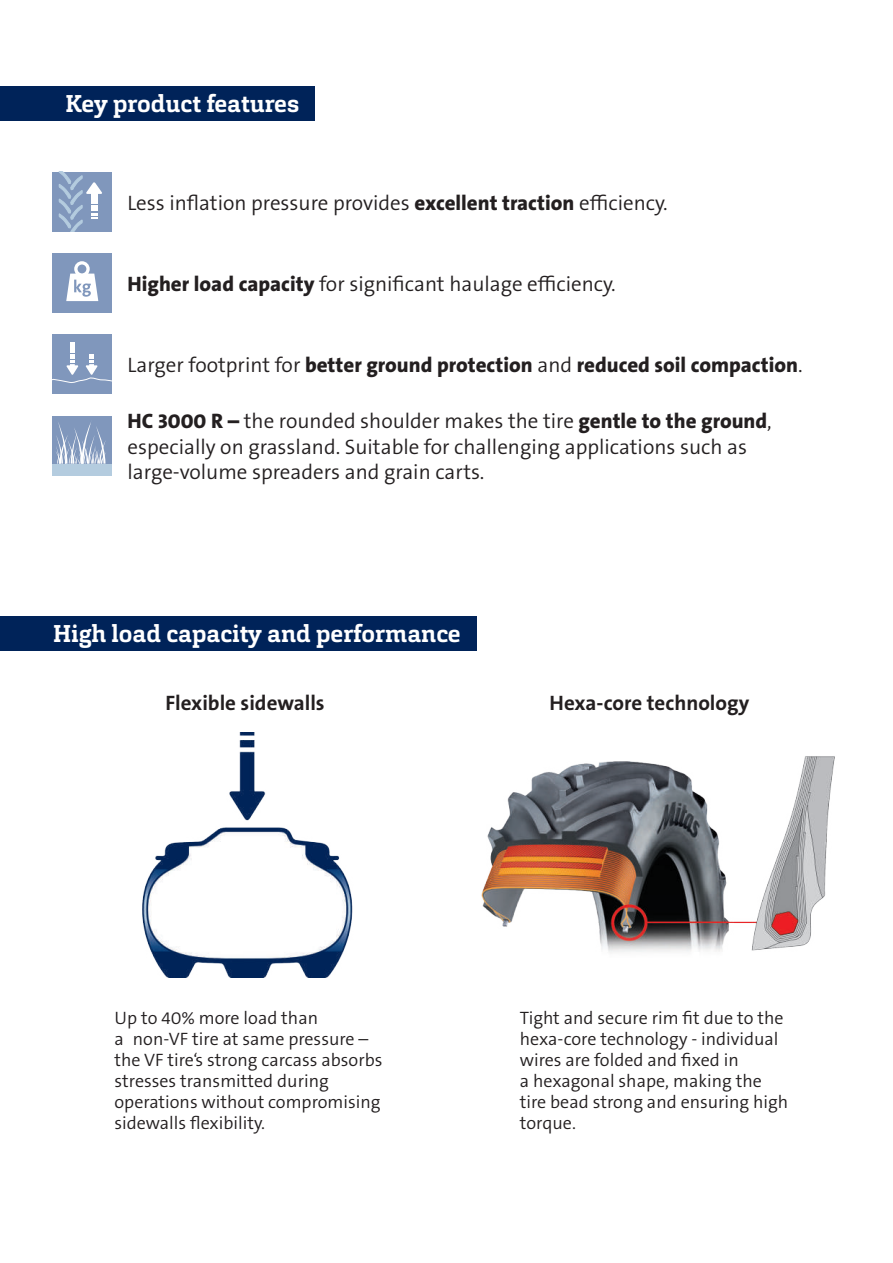
<style>
.page{position:relative;width:893px;height:1263px;background:#fff}
.page>*{position:absolute;margin:0;border:0;box-sizing:border-box;transform-origin:0 0}
.t1{font:700 24px "Cargan";color:#fff}
.t2{font:21px/25.2px "The Sans W4 Se Lig";color:#231f20}
.t3{font:21px "The Sans W8 Ex Bld";color:#231f20}
.t4{font:21px "The Sans W7 Bld";color:#231f20}
.t5{font:18px/21px "The Sans W4 Se Lig";color:#231f20}
.s1{font-family:"The Sans W8 Ex Bld"}
.s2{font-family:"The Sans W4 Se Lig"}
</style>
<div class="page">
<div style="left:0;top:86px;width:315px;height:34px;background:#002359"></div>
<div style="left:0;top:617px;width:476px;height:34px;background:#002359"></div>
<div style="left:52px;top:172px;width:60px;height:59px;background:#8097bc"></div>
<svg style="left:59px;top:172px;width:43px;height:59px"></svg>
<div style="left:52px;top:334px;width:60px;height:60px;background:#8097bc"></div>
<div style="left:70px;top:342px;width:5px;height:11px;background:#fff"></div>
<svg style="left:52px;top:354px;width:60px;height:29px"></svg>
<div style="left:52px;top:416px;width:60px;height:59px;background:#8097bc"></div>
<div style="left:52px;top:464px;width:60px;height:11px;background:#b4ccdf"></div>
<svg style="left:56px;top:422px;width:50px;height:42px"></svg>
<div style="left:52px;top:253px;width:60px;height:60px;background:#8097bc"></div>
<svg style="left:66px;top:261px;width:32px;height:40px"></svg>
<img style="left:142px;top:732px;width:693px;height:245px">
<h1 class="t1" style="left:66px;top:88px;width:235px">Key product features</h1>
<p class="t2" style="left:128px;top:191px;width:542px">Less inflation pressure provides <span class="s1">excellent traction</span> efficiency.</p>
<p class="t2" style="left:128px;top:271px;width:490px"><span class="s1">Higher load capacity</span> for significant haulage efficiency.</p>
<p class="t3" style="left:128px;top:351px;width:677px"><span class="s2">Larger footprint for</span> better ground protection <span class="s2">and</span> reduced soil compaction<span class="s2">.</span></p>
<p class="t2" style="left:128px;top:409px;width:646px"><span class="s1">HC 3000 R –</span> the rounded shoulder makes the tire <span class="s1">gentle to the ground</span>, especially on grassland. Suitable for challenging applications such as large-volume spreaders and grain carts.</p>
<h1 class="t1" style="left:53px;top:618px;width:409px">High load capacity and performance</h1>
<p class="t4" style="left:165px;top:689px;width:161px">Flexible sidewalls</p>
<p class="t4" style="left:550px;top:689px;width:201px">Hexa-core technology</p>
<p class="t5" style="left:115px;top:1008px;width:269px">Up to 40% more load than<br>a non-VF tire at same pressure – the VF tire‘s strong carcass absorbs stresses transmitted during operations without compromising sidewalls flexibility.</p>
<p class="t5" style="left:520px;top:1008px;width:270px">Tight and secure rim fit due to the hexa-core technology - individual wires are folded and fixed in<br>a hexagonal shape, making the tire bead strong and ensuring high torque.</p>
</div>
